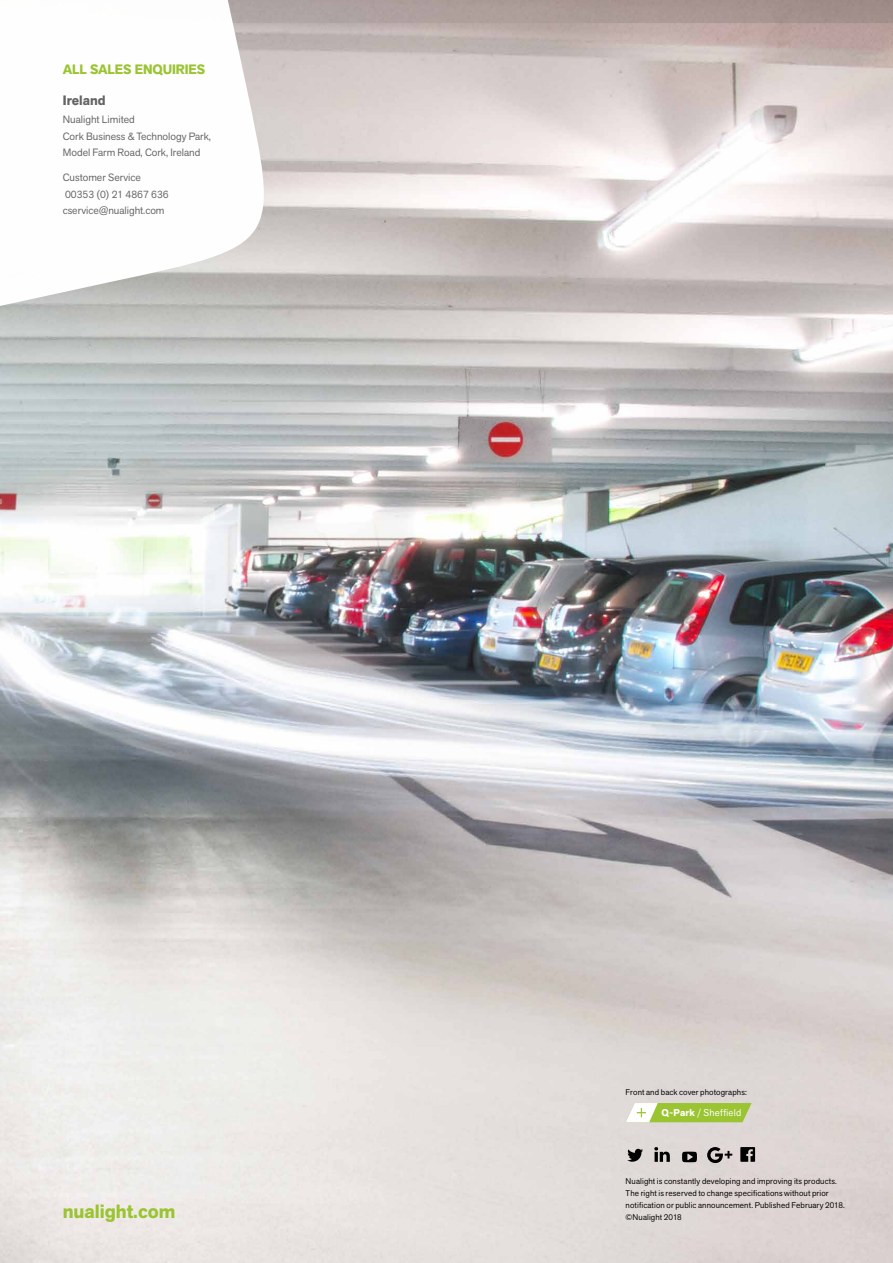
<style>
.page{position:relative;width:893px;height:1263px;background:#fff}
.page>*{position:absolute;margin:0;border:0;box-sizing:border-box;transform-origin:0 0}
.t1{font:700 19.05px "Akzid Grtsk Next";color:#9ac431}
.t2{font:700 13.5px "Akzid Grtsk Next";letter-spacing:-.01em;color:#9ac431}
.t3{font:700 13.5px "Akzid Grtsk Next";color:#646363}
.t4{font:10.5px/16.5px "Akzid Grtsk Next";color:#646363}
.t5{font:9.75px "Akzid Grtsk Next";letter-spacing:.02em;color:#fff}
.t6{font:8.25px/12px "Akzid Grtsk Next";letter-spacing:.015em;color:#000}
.s1{font-weight:700}
</style>
<div class="page">
<img style="left:0;top:0;width:893px;height:1263px">
<svg style="left:0;top:0;width:280px;height:347px"></svg>
<svg style="left:627px;top:1149px;width:16px;height:13px"></svg>
<svg style="left:654px;top:1147px;width:16px;height:15px"></svg>
<svg style="left:682px;top:1152px;width:15px;height:10px"></svg>
<svg style="left:707px;top:1147px;width:25px;height:16px"></svg>
<svg style="left:740px;top:1147px;width:15px;height:15px"></svg>
<svg style="left:626px;top:1103px;width:126px;height:19px"></svg>
<h2 class="t2" style="left:63px;top:60px;width:144px">ALL SALES ENQUIRIES</h2>
<h2 class="t3" style="left:63px;top:91px;width:44px">Ireland</h2>
<p class="t4" style="left:63px;top:111px;width:150px">Nualight Limited<br>Cork Business &amp; Technology Park,<br>Model Farm Road, Cork, Ireland</p>
<p class="t4" style="left:63px;top:169px;width:107px">Customer Service<br>00353 (0) 21 4867 636 cservice@nualight.com</p>
<p class="t6" style="left:626px;top:1085px;width:123px">Front and back cover photographs:</p>
<p class="t5" style="left:662px;top:1106px;width:81px"><span class="s1">Q-Park</span> / Sheffield</p>
<p class="t6" style="left:626px;top:1175px;width:221px">Nualight is constantly developing and improving its products.<br>The right is reserved to change specifications without prior notification or public announcement. Published February 2018.</p>
<h1 class="t1" style="left:63px;top:1199px;width:114px">nualight.com</h1>
<p class="t6" style="left:626px;top:1211px;width:58px">©Nualight 2018</p>
</div>
